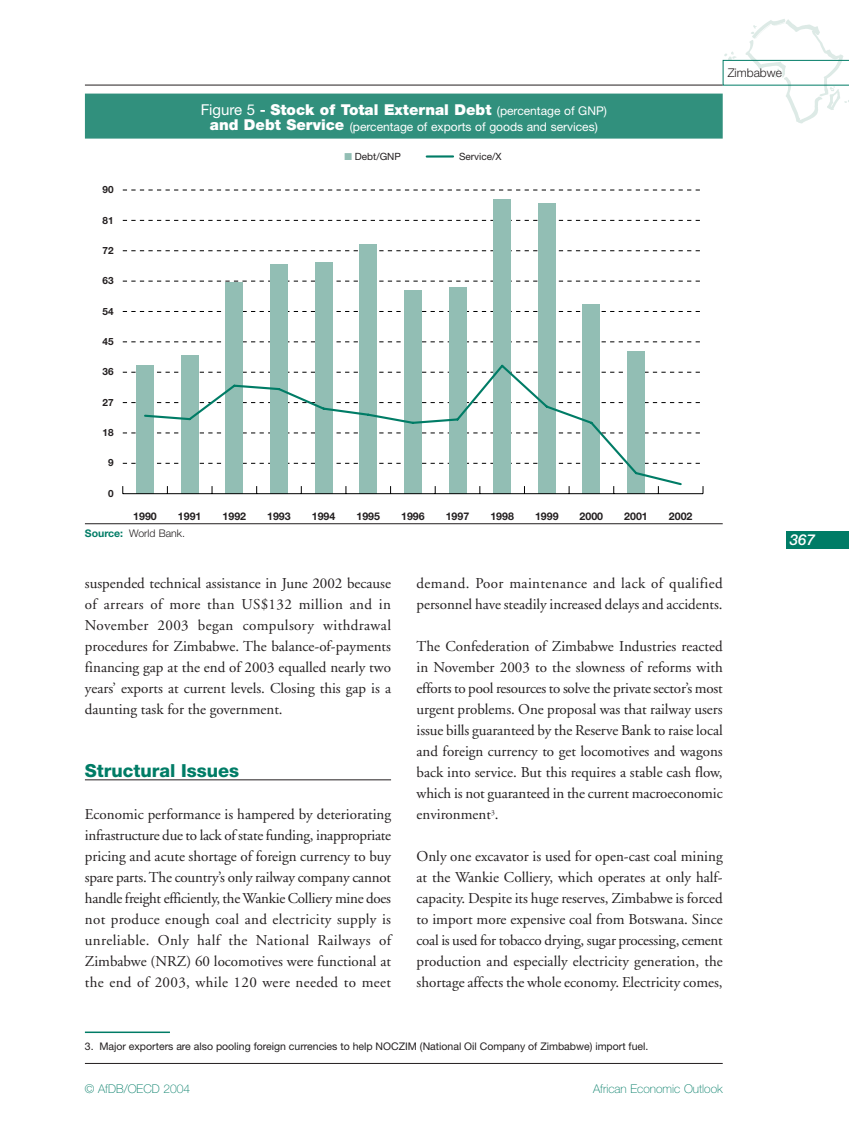
<style>
.page{position:relative;width:849px;height:1148px;background:#fff}
.page>*{position:absolute;margin:0;border:0;box-sizing:border-box;transform-origin:0 0}
.t1{font:800 18px "Helvetica Neue";color:#007c66}
.t2{font:15px/21px "Adobe Garamond";color:#231f20;text-align:justify}
.t3{font:900 15px "Helvetica Neue";color:#fff}
.t4{font:italic 500 15px "Helvetica Neue";color:#fff}
.t5{font:12px "Helvetica Neue";color:#fff}
.t6{font:100 12px "Helvetica Neue";color:#007c66}
.t7{font:300 12px "Helvetica Neue";color:#231f20}
.t8{font:700 10.65px "Helvetica Neue";color:#231f20}
.t9{font:10.5px "Helvetica Neue";color:#231f20}
.t10{font:300 10.5px "Helvetica Neue";color:#231f20}
.t11{font:700 10.05px "Helvetica Neue";color:#231f20}
.t12{font:10.05px "Helvetica Neue";color:#231f20}
.s1{font-weight:400}
.s2{font-weight:700}
.s3{font-weight:400;font-size:12px}
.s4{font-weight:900;font-size:15px}
.s5{color:#92beb4}
.s6{font-weight:700;color:#007c66}
</style>
<div class="page">
<hr style="left:85px;top:1063px;width:638px;height:1px;background:#231f20">
<hr style="left:85px;top:85px;width:638px;height:1px;background:#231f20">
<div style="left:787px;top:531px;width:62px;height:18px;background:#007c66"></div>
<svg style="left:723px;top:19px;width:126px;height:104px"></svg>
<hr style="left:85px;top:779px;width:306px;height:1px;background:#231f20">
<hr style="left:427px;top:155px;width:26px;height:3px;background:#007c66">
<svg style="left:123px;top:463px;width:577px;height:1px"></svg>
<svg style="left:123px;top:433px;width:577px;height:1px"></svg>
<svg style="left:123px;top:402px;width:577px;height:1px"></svg>
<svg style="left:123px;top:372px;width:577px;height:1px"></svg>
<svg style="left:123px;top:341px;width:577px;height:1px"></svg>
<svg style="left:123px;top:311px;width:577px;height:1px"></svg>
<svg style="left:123px;top:281px;width:577px;height:1px"></svg>
<svg style="left:123px;top:250px;width:577px;height:1px"></svg>
<svg style="left:123px;top:220px;width:577px;height:1px"></svg>
<svg style="left:123px;top:190px;width:577px;height:1px"></svg>
<div style="left:136px;top:365px;width:18px;height:128px;background:#92beb4"></div>
<div style="left:181px;top:355px;width:18px;height:138px;background:#92beb4"></div>
<div style="left:225px;top:282px;width:18px;height:211px;background:#92beb4"></div>
<div style="left:270px;top:264px;width:18px;height:229px;background:#92beb4"></div>
<div style="left:315px;top:262px;width:18px;height:231px;background:#92beb4"></div>
<div style="left:359px;top:245px;width:18px;height:248px;background:#92beb4"></div>
<div style="left:404px;top:290px;width:18px;height:203px;background:#92beb4"></div>
<div style="left:449px;top:287px;width:17px;height:206px;background:#92beb4"></div>
<div style="left:493px;top:199px;width:18px;height:294px;background:#92beb4"></div>
<div style="left:538px;top:203px;width:18px;height:290px;background:#92beb4"></div>
<div style="left:583px;top:304px;width:17px;height:189px;background:#92beb4"></div>
<div style="left:627px;top:351px;width:18px;height:142px;background:#92beb4"></div>
<svg style="left:144px;top:363px;width:539px;height:123px"></svg>
<hr style="left:123px;top:493px;width:580px;height:1px;background:#000">
<div style="left:85px;top:94px;width:638px;height:45px;background:#31907d"></div>
<hr style="left:85px;top:523px;width:638px;height:1px;background:#231f20">
<hr style="left:85px;top:1031px;width:85px;height:2px;background:#007c66">
<p class="t3" style="left:201px;top:104px;width:408px"><span class="s1">Figure 5</span> <span class="s2">-</span> Stock of Total External Debt <span class="s3">(percentage of GNP)</span></p>
<p class="t5" style="left:210px;top:122px;width:389px"><span class="s4">and Debt Service</span> (percentage of exports of goods and services)</p>
<p class="t11" style="left:103px;top:186px;width:13px">90</p>
<p class="t11" style="left:103px;top:216px;width:13px">81</p>
<p class="t11" style="left:103px;top:247px;width:13px">72</p>
<p class="t11" style="left:103px;top:277px;width:13px">63</p>
<p class="t11" style="left:103px;top:307px;width:13px">54</p>
<p class="t11" style="left:103px;top:338px;width:13px">45</p>
<p class="t11" style="left:103px;top:368px;width:13px">36</p>
<p class="t11" style="left:103px;top:398px;width:13px">27</p>
<p class="t11" style="left:103px;top:429px;width:13px">18</p>
<p class="t11" style="left:108px;top:459px;width:7px">9</p>
<p class="t11" style="left:108px;top:489px;width:7px">0</p>
<p class="t12" style="left:345px;top:153px;width:58px"><span class="s5">■</span> Debt/GNP</p>
<p class="t12" style="left:459px;top:153px;width:44px">Service/X</p>
<p class="t8" style="left:133px;top:512px;width:25px">1990</p>
<p class="t8" style="left:178px;top:512px;width:25px">1991</p>
<p class="t8" style="left:223px;top:512px;width:25px">1992</p>
<p class="t8" style="left:267px;top:512px;width:25px">1993</p>
<p class="t8" style="left:312px;top:512px;width:25px">1994</p>
<p class="t8" style="left:356px;top:512px;width:25px">1995</p>
<p class="t8" style="left:401px;top:512px;width:25px">1996</p>
<p class="t8" style="left:446px;top:512px;width:25px">1997</p>
<p class="t8" style="left:490px;top:512px;width:25px">1998</p>
<p class="t8" style="left:535px;top:512px;width:25px">1999</p>
<p class="t8" style="left:580px;top:512px;width:25px">2000</p>
<p class="t8" style="left:624px;top:512px;width:25px">2001</p>
<p class="t8" style="left:669px;top:512px;width:25px">2002</p>
<p class="t10" style="left:85px;top:529px;width:102px"><span class="s6">Source:</span> World Bank.</p>
<p class="t7" style="left:728px;top:69px;width:56px">Zimbabwe</p>
<p class="t4" style="left:790px;top:535px;width:27px">367</p>
<p class="t2" style="left:85px;top:574px;width:308px">suspended technical assistance in June 2002 because of arrears of more than US$132 million and in November 2003 began compulsory withdrawal procedures for Zimbabwe. The balance-of-payments financing gap at the end of 2003 equalled nearly two years’ exports at current levels. Closing this gap is a daunting task for the government.</p>
<p class="t1" style="left:85px;top:764px;width:156px">Structural Issues</p>
<p class="t2" style="left:85px;top:805px;width:308px">Economic performance is hampered by deteriorating infrastructure due to lack of state funding, inappropriate pricing and acute shortage of foreign currency to buy spare parts. The country’s only railway company cannot handle freight efficiently, the Wankie Colliery mine does not produce enough coal and electricity supply is unreliable. Only half the National Railways of Zimbabwe (NRZ) 60 locomotives were functional at the end of 2003, while 120 were needed to meet</p>
<p class="t2" style="left:417px;top:574px;width:308px">demand. Poor maintenance and lack of qualified personnel have steadily increased delays and accidents.</p>
<p class="t2" style="left:417px;top:637px;width:308px">The Confederation of Zimbabwe Industries reacted in November 2003 to the slowness of reforms with efforts to pool resources to solve the private sector’s most urgent problems. One proposal was that railway users issue bills guaranteed by the Reserve Bank to raise local and foreign currency to get locomotives and wagons back into service. But this requires a stable cash flow, which is not guaranteed in the current macroeconomic environment<sup>3</sup>.</p>
<p class="t2" style="left:417px;top:847px;width:308px">Only one excavator is used for open-cast coal mining at the Wankie Colliery, which operates at only half&shy;capacity. Despite its huge reserves, Zimbabwe is forced to import more expensive coal from Botswana. Since coal is used for tobacco drying, sugar processing, cement production and especially electricity generation, the shortage affects the whole economy. Electricity comes,</p>
<p class="t9" style="left:85px;top:1042px;width:565px">3. Major exporters are also pooling foreign currencies to help NOCZIM (National Oil Company of Zimbabwe) import fuel.</p>
<p class="t6" style="left:85px;top:1084px;width:107px">© AfDB/OECD 2004</p>
<p class="t6" style="left:593px;top:1084px;width:131px">African Economic Outlook</p>
</div>
